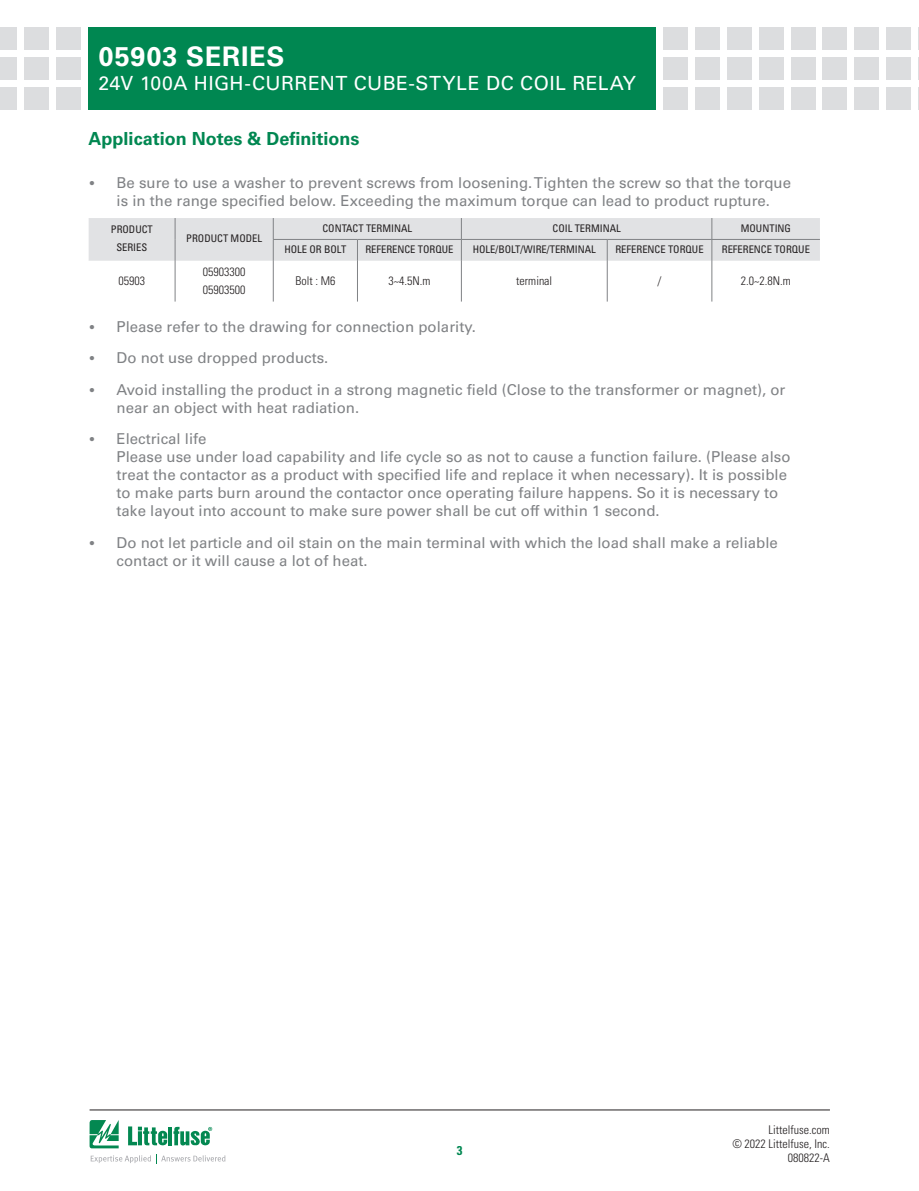
<style>
.page{position:relative;width:919px;height:1191px;background:#fff}
.page>*{position:absolute;margin:0;border:0;box-sizing:border-box;transform-origin:0 0}
.Head_Large{font:700 27px "Univers LT Std";letter-spacing:.03em;color:#fff}
.Head_Large-2{font:19.5px "Univers LT Std";letter-spacing:.02em;color:#fff}
.Green_Subheads{font:700 18px "Univers LT Std";color:#008751}
.t1{font:15px/18px "Univers LT Std";color:#808285}
.t2{font:700 condensed 12.75px "Univers LT Std";color:#008751}
.段落样式1{font:300 condensed 12px/14.2px "Univers LT Std";color:#231f20;text-align:right}
.段落样式1-2{font:condensed 10.5px/18px "Univers LT Std";color:#231f20;text-align:center}
.s1{font-family:"Times"}
</style>
<div class="page">
<div style="left:56px;top:27px;width:25px;height:23px;background:#dcdddf"></div>
<div style="left:56px;top:57px;width:25px;height:23px;background:#dcdddf"></div>
<div style="left:56px;top:87px;width:25px;height:22px;background:#dcdddf"></div>
<div style="left:24px;top:27px;width:25px;height:23px;background:#dcdddf"></div>
<div style="left:24px;top:57px;width:25px;height:23px;background:#dcdddf"></div>
<div style="left:24px;top:87px;width:25px;height:22px;background:#dcdddf"></div>
<div style="left:0;top:27px;width:17px;height:23px;background:#dcdddf"></div>
<div style="left:0;top:57px;width:17px;height:23px;background:#dcdddf"></div>
<div style="left:0;top:87px;width:17px;height:22px;background:#dcdddf"></div>
<div style="left:663px;top:27px;width:24px;height:23px;background:#dcdddf"></div>
<div style="left:663px;top:57px;width:24px;height:23px;background:#dcdddf"></div>
<div style="left:663px;top:87px;width:24px;height:22px;background:#dcdddf"></div>
<div style="left:695px;top:27px;width:24px;height:23px;background:#dcdddf"></div>
<div style="left:695px;top:57px;width:24px;height:23px;background:#dcdddf"></div>
<div style="left:695px;top:87px;width:24px;height:22px;background:#dcdddf"></div>
<div style="left:727px;top:27px;width:24px;height:23px;background:#dcdddf"></div>
<div style="left:727px;top:57px;width:24px;height:23px;background:#dcdddf"></div>
<div style="left:727px;top:87px;width:24px;height:22px;background:#dcdddf"></div>
<div style="left:758px;top:27px;width:25px;height:23px;background:#dcdddf"></div>
<div style="left:758px;top:57px;width:25px;height:23px;background:#dcdddf"></div>
<div style="left:758px;top:87px;width:25px;height:22px;background:#dcdddf"></div>
<div style="left:790px;top:27px;width:25px;height:23px;background:#dcdddf"></div>
<div style="left:790px;top:57px;width:25px;height:23px;background:#dcdddf"></div>
<div style="left:790px;top:87px;width:25px;height:22px;background:#dcdddf"></div>
<div style="left:854px;top:27px;width:25px;height:23px;background:#dcdddf"></div>
<div style="left:854px;top:57px;width:25px;height:23px;background:#dcdddf"></div>
<div style="left:854px;top:87px;width:25px;height:22px;background:#dcdddf"></div>
<div style="left:822px;top:27px;width:25px;height:23px;background:#dcdddf"></div>
<div style="left:822px;top:57px;width:25px;height:23px;background:#dcdddf"></div>
<div style="left:822px;top:87px;width:25px;height:22px;background:#dcdddf"></div>
<div style="left:886px;top:27px;width:24px;height:23px;background:#dcdddf"></div>
<div style="left:886px;top:57px;width:24px;height:23px;background:#dcdddf"></div>
<div style="left:886px;top:87px;width:24px;height:22px;background:#dcdddf"></div>
<svg style="left:918px;top:27px;width:1px;height:23px"></svg>
<svg style="left:918px;top:57px;width:1px;height:23px"></svg>
<svg style="left:918px;top:87px;width:1px;height:22px"></svg>
<div style="left:88px;top:27px;width:568px;height:82px;background:#008751"></div>
<hr style="left:90px;top:1109px;width:739px;height:1px;background:#231f20">
<svg style="left:90px;top:1120px;width:135px;height:43px"></svg>
<svg style="left:89px;top:218px;width:730px;height:83px"></svg>
<hr style="left:175px;top:261px;width:1px;height:40px;background:#808285">
<hr style="left:273px;top:261px;width:1px;height:40px;background:#808285">
<hr style="left:357px;top:261px;width:1px;height:40px;background:#808285">
<hr style="left:461px;top:261px;width:1px;height:40px;background:#808285">
<hr style="left:607px;top:261px;width:1px;height:40px;background:#808285">
<hr style="left:711px;top:261px;width:1px;height:40px;background:#808285">
<hr style="left:273px;top:239px;width:84px;height:1px;background:#808285">
<hr style="left:357px;top:239px;width:104px;height:1px;background:#808285">
<hr style="left:461px;top:239px;width:146px;height:1px;background:#808285">
<hr style="left:607px;top:239px;width:104px;height:1px;background:#808285">
<hr style="left:711px;top:239px;width:108px;height:1px;background:#808285">
<p class="Head_Large" style="left:98px;top:41px;width:187px">05903 SERIES</p>
<p class="Head_Large-2" style="left:98px;top:71px;width:538px">24V 100A HIGH-CURRENT CUBE-STYLE DC COIL RELAY</p>
<p class="Green_Subheads" style="left:89px;top:128px;width:272px">Application Notes &amp; Definitions</p>
<p class="t1" style="left:90px;top:173px;width:703px;text-align:center"><span class="s1">•</span> Be sure to use a washer to prevent screws from loosening. Tighten the screw so that the torque is in the range specified below. Exceeding the maximum torque can lead to product rupture.</p>
<p class="段落样式1-2" style="left:111px;top:220px;width:44px">PRODUCT<br>SERIES</p>
<p class="段落样式1-2" style="left:186px;top:229px;width:77px">PRODUCT MODEL</p>
<p class="段落样式1" style="left:118px;top:273px;width:28px">05903</p>
<p class="段落样式1" style="left:203px;top:264px;width:44px">05903300</p>
<p class="段落样式1" style="left:203px;top:282px;width:44px">05903500</p>
<p class="段落样式1-2" style="left:322px;top:219px;width:91px">CONTACT TERMINAL</p>
<p class="段落样式1-2" style="left:552px;top:219px;width:70px">COIL TERMINAL</p>
<p class="段落样式1-2" style="left:740px;top:219px;width:52px">MOUNTING</p>
<p class="段落样式1-2" style="left:284px;top:240px;width:63px">HOLE OR BOLT</p>
<p class="段落样式1-2" style="left:365px;top:240px;width:90px">REFERENCE TORQUE</p>
<p class="段落样式1-2" style="left:472px;top:240px;width:125px">HOLE/BOLT/WIRE/TERMINAL</p>
<p class="段落样式1-2" style="left:615px;top:240px;width:90px">REFERENCE TORQUE</p>
<p class="段落样式1-2" style="left:721px;top:240px;width:90px">REFERENCE TORQUE</p>
<p class="段落样式1" style="left:295px;top:273px;width:41px">Bolt : M6</p>
<p class="段落样式1" style="left:388px;top:273px;width:43px">3~4.5N.m</p>
<p class="段落样式1" style="left:516px;top:273px;width:37px">terminal</p>
<p class="段落样式1" style="left:657px;top:273px;width:5px">/</p>
<p class="段落样式1" style="left:740px;top:273px;width:51px">2.0~2.8N.m</p>
<p class="t1" style="left:90px;top:317px;width:388px"><span class="s1">•</span> Please refer to the drawing for connection polarity.</p>
<p class="t1" style="left:90px;top:349px;width:240px"><span class="s1">•</span> Do not use dropped products.</p>
<p class="t1" style="left:117px;top:380px;width:670px;text-indent:-27px"><span class="s1">•</span> Avoid installing the product in a strong magnetic field (Close to the transformer or magnet), or near an object with heat radiation.</p>
<p class="t1" style="left:117px;top:430px;width:675px;text-indent:-27px"><span class="s1">•</span> Electrical life<br>Please use under load capability and life cycle so as not to cause a function failure. (Please also treat the contactor as a product with specified life and replace it when necessary). It is possible to make parts burn around the contactor once operating failure happens. So it is necessary to take layout into account to make sure power shall be cut off within 1 second.</p>
<p class="t1" style="left:117px;top:533px;width:662px;text-indent:-27px"><span class="s1">•</span> Do not let particle and oil stain on the main terminal with which the load shall make a reliable contact or it will cause a lot of heat.</p>
<p class="t2" style="left:456px;top:1142px;width:7px">3</p>
<p class="段落样式1" style="left:732px;top:1122px;width:99px">Littelfuse.com<br>© 2022 Littelfuse, Inc.<br>080822-A</p>
</div>
